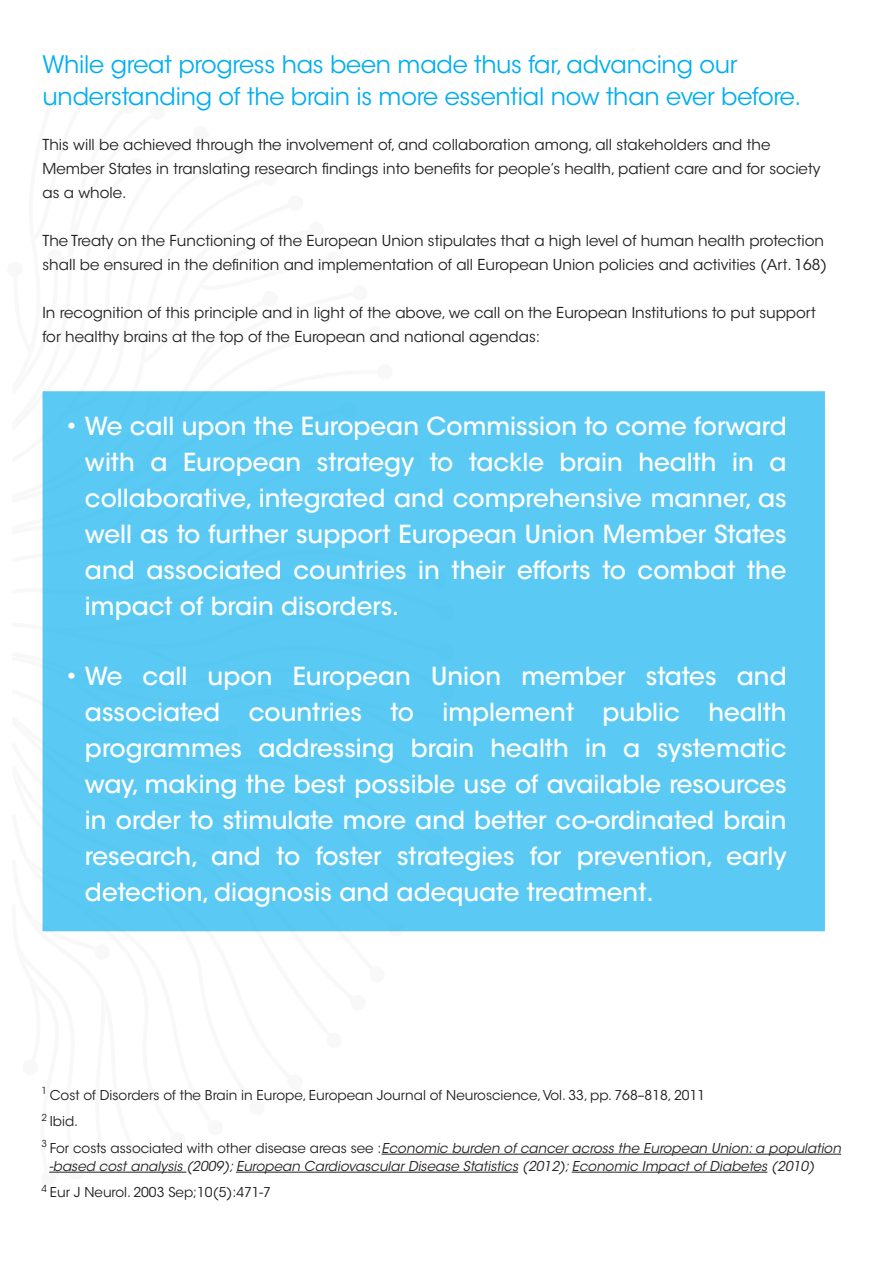
<style>
.page{position:relative;width:893px;height:1263px;background:#fff}
.page>*{position:absolute;margin:0;border:0;box-sizing:border-box;transform-origin:0 0}
.t1{font:500 24.75px/36px "ITC Avant Garde Std";color:#fff;text-align:justify}
.t2{font:24px/31.5px "ITC Avant Garde Std";letter-spacing:-.01em;color:#00aeef}
.t3{font:15px/24px "ITC Avant Garde Std";color:#231f20}
.t4{font:13.5px/26.5px "ITC Avant Garde Std";color:#231f20}
.t5{font:italic 13.5px/26.5px "ITC Avant Garde Std";color:#231f20}
.s1{font-style:italic}
.s2{font-style:normal}
</style>
<div class="page">
<hr style="left:381px;top:1154px;width:460px;height:1px;background:#231f20">
<hr style="left:49px;top:1172px;width:137px;height:1px;background:#231f20">
<hr style="left:236px;top:1172px;width:282px;height:1px;background:#231f20">
<hr style="left:572px;top:1172px;width:195px;height:1px;background:#231f20">
<div style="left:43px;top:391px;width:782px;height:540px;background:#5acaf4"></div>
<p class="t2" style="left:43px;top:49px;width:760px">While great progress has been made thus far, advancing our understanding of the brain is more essential now than ever before.</p>
<p class="t3" style="left:43px;top:133px;width:779px">This will be achieved through the involvement of, and collaboration among, all stakeholders and the<br>Member States in translating research findings into benefits for people’s health, patient care and for society as a whole.</p>
<p class="t3" style="left:43px;top:229px;width:786px">The Treaty on the Functioning of the European Union stipulates that a high level of human health protection shall be ensured in the definition and implementation of all European Union policies and activities (Art. 168)</p>
<p class="t3" style="left:43px;top:301px;width:775px">In recognition of this principle and in light of the above, we call on the European Institutions to put support for healthy brains at the top of the European and national agendas:</p>
<p class="t1" style="left:85px;top:408px;width:703px;text-indent:-21px">• We call upon the European Commission to come forward with a European strategy to tackle brain health in a collaborative, integrated and comprehensive manner, as well as to further support European Union Member States and associated countries in their efforts to combat the impact of brain disorders.</p>
<p class="t1" style="left:85px;top:658px;width:703px;text-indent:-21px">• We call upon European Union member states and associated countries to implement public health programmes addressing brain health in a systematic way, making the best possible use of available resources in order to stimulate more and better co-ordinated brain research, and to foster strategies for prevention, early detection, diagnosis and adequate treatment.</p>
<p class="t4" style="left:41px;top:1082px;width:801px"><sup>1</sup> Cost of Disorders of the Brain in Europe, European Journal of Neuroscience, Vol. 33, pp. 768–818, 2011<br><sup>2</sup> Ibid.<br><sup>3</sup> For costs associated with other disease areas see :<span class="s1">Economic burden of cancer across the European Union: a population</span></p>
<p class="t5" style="left:41px;top:1153px;width:774px;text-indent:8px">-based cost analysis (2009); European Cardiovascular Disease Statistics (2012); Economic Impact of Diabetes (2010)<br><sup>4</sup> <span class="s2">Eur J Neurol. 2003 Sep;10(5):471-7</span></p>
</div>
